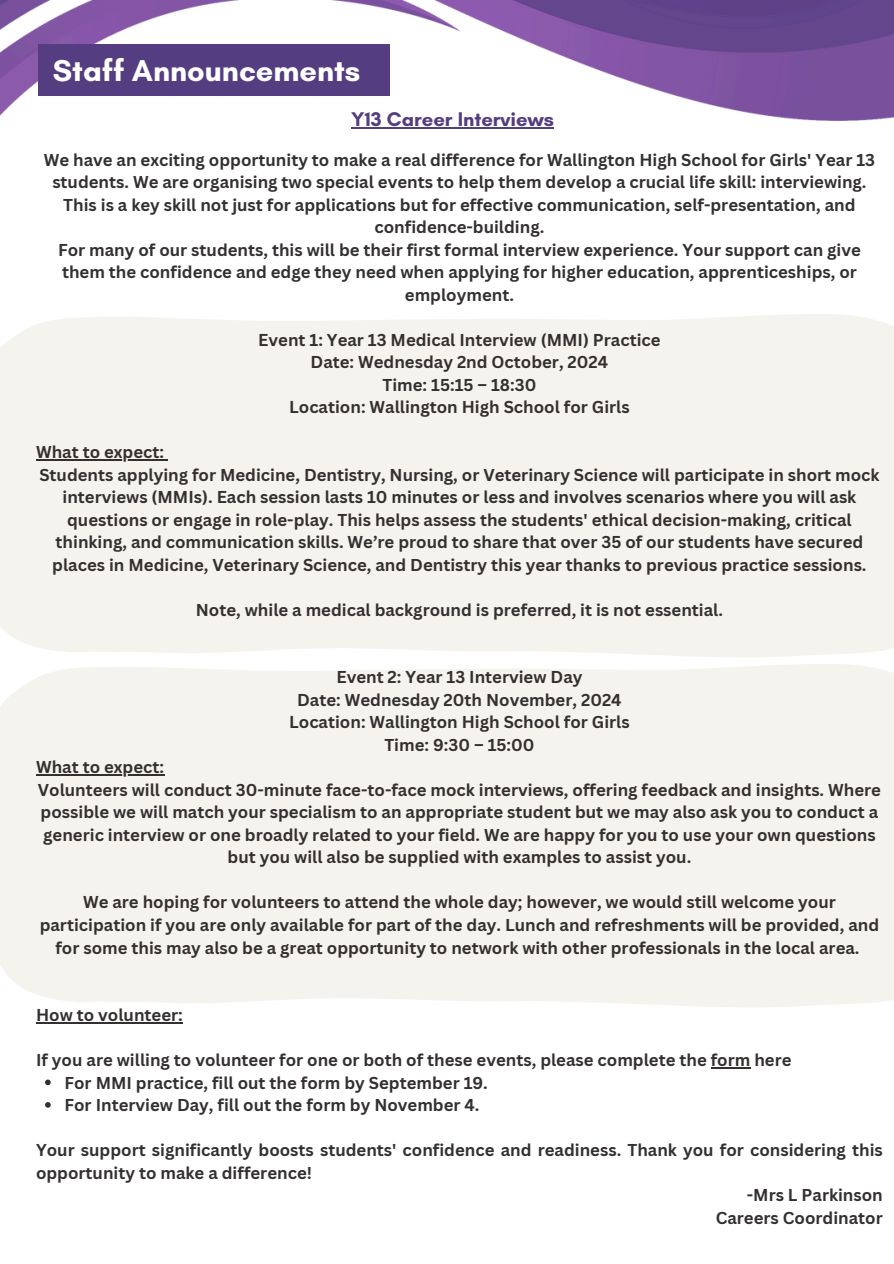
<style>
.page{position:relative;width:894px;height:1264px;background:#fff}
.page>*{position:absolute;margin:0;border:0;box-sizing:border-box;transform-origin:0 0}
.t1{font:700 30.75px "Glacial Indifference";color:#fff}
.t2{font:700 20.25px "Glacial Indifference";color:#543e81}
.t3{font:700 16.8px/22.5px "Canva Sans";color:#343030;text-align:center}
</style>
<div class="page">
<img style="left:0;top:0;width:893px;height:129px">
<div style="left:0;top:314px;width:893px;height:343px;background:#f5f3ed"></div>
<div style="left:0;top:664px;width:893px;height:343px;background:#f5f3ed"></div>
<hr style="left:36px;top:459px;width:128px;height:1px;background:#343030">
<hr style="left:36px;top:774px;width:128px;height:1px;background:#343030">
<hr style="left:36px;top:1022px;width:147px;height:1px;background:#343030">
<hr style="left:710px;top:1067px;width:40px;height:1px;background:#343030">
<svg style="left:45px;top:1079px;width:6px;height:6px"></svg>
<svg style="left:45px;top:1102px;width:6px;height:5px"></svg>
<div style="left:39px;top:45px;width:351px;height:51px;background:#543e81"></div>
<hr style="left:351px;top:127px;width:202px;height:1px;background:#543e81">
<p class="t1" style="left:53px;top:52px;width:309px">Staff Announcements</p>
<h3 class="t2" style="left:351px;top:107px;width:204px">Y13 Career Interviews</h3>
<h1 class="t3" style="left:44px;top:148px;width:832px">We have an exciting opportunity to make a real difference for Wallington High School for Girls' Year 13 students. We are organising two special events to help them develop a crucial life skill: interviewing.<br>This is a key skill not just for applications but for effective communication, self-presentation, and confidence-building.<br>For many of our students, this will be their first formal interview experience. Your support can give them the confidence and edge they need when applying for higher education, apprenticeships, or employment.</h1>
<h2 class="t3" style="left:258px;top:328px;width:403px">Event 1: Year 13 Medical Interview (MMI) Practice Date: Wednesday 2nd October, 2024<br>Time: 15:15 – 18:30<br>Location: Wallington High School for Girls</h2>
<h3 class="t3" style="left:36px;top:440px;width:129px">What to expect:</h3>
<h3 class="t3" style="left:39px;top:463px;width:841px">Students applying for Medicine, Dentistry, Nursing, or Veterinary Science will participate in short mock</h3>
<h3 class="t3" style="left:63px;top:485px;width:795px">interviews (MMIs). Each session lasts 10 minutes or less and involves scenarios where you will ask</h3>
<h3 class="t3" style="left:67px;top:508px;width:785px">questions or engage in role-play. This helps assess the students' ethical decision-making, critical</h3>
<h3 class="t3" style="left:56px;top:530px;width:808px">thinking, and communication skills. We’re proud to share that over 35 of our students have secured</h3>
<h3 class="t3" style="left:52px;top:553px;width:815px">places in Medicine, Veterinary Science, and Dentistry this year thanks to previous practice sessions.</h3>
<h3 class="t3" style="left:196px;top:598px;width:528px">Note, while a medical background is preferred, it is not essential.</h3>
<h3 class="t3" style="left:289px;top:665px;width:342px">Event 2: Year 13 Interview Day<br>Date: Wednesday 20th November, 2024<br>Location: Wallington High School for Girls<br>Time: 9:30 – 15:00</h3>
<h3 class="t3" style="left:36px;top:755px;width:129px">What to expect:</h3>
<h3 class="t3" style="left:38px;top:778px;width:844px">Volunteers will conduct 30-minute face-to-face mock interviews, offering feedback and insights. Where</h3>
<h3 class="t3" style="left:41px;top:800px;width:838px">possible we will match your specialism to an appropriate student but we may also ask you to conduct a</h3>
<h3 class="t3" style="left:43px;top:823px;width:833px">generic interview or one broadly related to your field. We are happy for you to use your own questions</h3>
<h3 class="t3" style="left:227px;top:845px;width:465px">but you will also be supplied with examples to assist you.</h3>
<h3 class="t3" style="left:40px;top:890px;width:840px">We are hoping for volunteers to attend the whole day; however, we would still welcome your participation if you are only available for part of the day. Lunch and refreshments will be provided, and for some this may also be a great opportunity to network with other professionals in the local area.</h3>
<h3 class="t3" style="left:36px;top:1003px;width:148px">How to volunteer:</h3>
<h3 class="t3" style="left:36px;top:1048px;width:756px">If you are willing to volunteer for one or both of these events, please complete the form here</h3>
<h3 class="t3" style="left:64px;top:1070px;width:425px">For MMI practice, fill out the form by September 19.</h3>
<h3 class="t3" style="left:64px;top:1093px;width:416px">For Interview Day, fill out the form by November 4.</h3>
<p class="t3" style="left:36px;top:1138px;width:848px">Your support significantly boosts students' confidence and readiness. Thank you for considering this</p>
<p class="t3" style="left:36px;top:1160px;width:277px">opportunity to make a difference!</p>
<p class="t3" style="left:746px;top:1183px;width:137px">-Mrs L Parkinson</p>
<p class="t3" style="left:715px;top:1205px;width:169px">Careers Coordinator</p>
</div>
